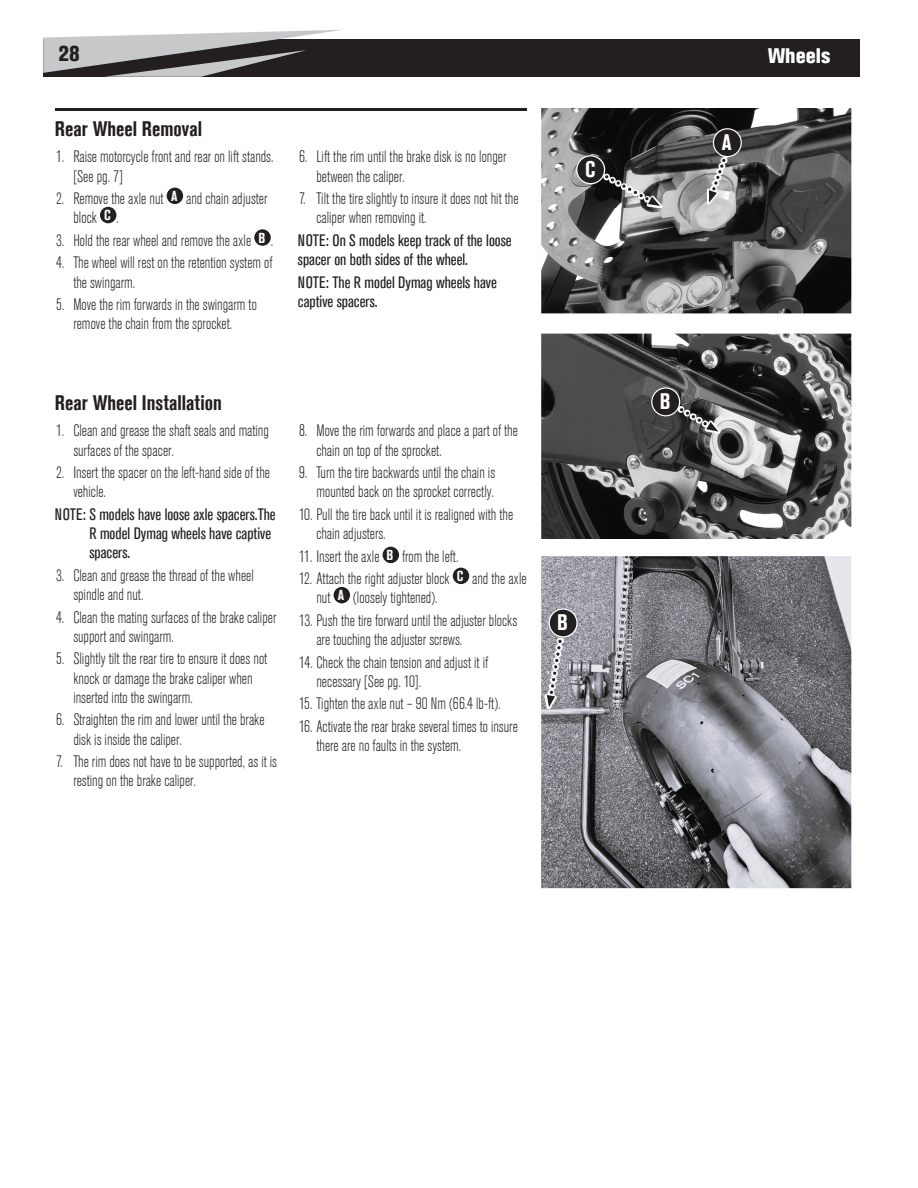
<style>
.page{position:relative;width:918px;height:1188px;background:#fff}
.page>*{position:absolute;margin:0;border:0;box-sizing:border-box;transform-origin:0 0}
.t1{font:700 condensed 22.5px "Akzidenz Grotesk Std";color:#fff}
.t2{font:800 condensed 21.45px "Akzidenz Grotesk Std";color:#231f20}
.t3{font:700 condensed 21px "Akzidenz Grotesk Std";color:#231f20}
.t4{font:800 condensed 21px "Akzidenz Grotesk Std";color:#fff}
.t5{font:300 condensed 16.5px/19.2px "Akzidenz Grotesk Std";color:#231f20}
.t6{font:condensed 16.5px/19.2px "Akzidenz Grotesk Std";color:#231f20}
.s1{font-weight:700;font-size:14.4px;color:#fff}
</style>
<div class="page">
<div style="left:43px;top:40px;width:817px;height:37px;background:#231f20"></div>
<svg style="left:43px;top:30px;width:301px;height:47px"></svg>
<hr style="left:55px;top:108px;width:472px;height:2px;background:#231f20">
<div style="left:167px;top:188px;width:16px;height:16px;background:#231f20;border-radius:50%"></div>
<div style="left:100px;top:207px;width:16px;height:16px;background:#231f20;border-radius:50%"></div>
<div style="left:254px;top:229px;width:17px;height:17px;background:#231f20;border-radius:50%"></div>
<div style="left:383px;top:547px;width:16px;height:16px;background:#231f20;border-radius:50%"></div>
<div style="left:453px;top:568px;width:16px;height:16px;background:#231f20;border-radius:50%"></div>
<div style="left:334px;top:587px;width:16px;height:16px;background:#231f20;border-radius:50%"></div>
<img style="left:541px;top:108px;width:310px;height:205px">
<img style="left:541px;top:334px;width:310px;height:205px">
<img style="left:707px;top:151px;width:22px;height:53px">
<img style="left:598px;top:170px;width:64px;height:38px">
<img style="left:672px;top:403px;width:48px;height:30px">
<svg style="left:709px;top:128px;width:33px;height:74px;background:#787777"></svg>
<svg style="left:576px;top:155px;width:84px;height:51px;background:#555"></svg>
<svg style="left:651px;top:387px;width:67px;height:45px;background:#555454"></svg>
<img style="left:541px;top:556px;width:310px;height:332px">
<img style="left:545px;top:638px;width:18px;height:71px">
<svg style="left:547px;top:608px;width:31px;height:99px;background:#8d8c92"></svg>
<h2 class="t2" style="left:58px;top:41px;width:23px">28</h2>
<p class="t4" style="left:768px;top:44px;width:64px">Wheels</p>
<p class="t3" style="left:55px;top:117px;width:149px">Rear Wheel Removal</p>
<p class="t5" style="left:73px;top:148px;width:202px;text-indent:-17px">1. Raise motorcycle front and rear on lift stands. [See pg. 7]</p>
<p class="t5" style="left:73px;top:189px;width:196px;text-indent:-17px">2. Remove the axle nut <sup>A</sup> and chain adjuster block <sup>C</sup> .</p>
<p class="t5" style="left:56px;top:231px;width:219px">3. Hold the rear wheel and remove the axle <sup>B</sup> .</p>
<p class="t5" style="left:73px;top:253px;width:201px;text-indent:-17px">4. The wheel will rest on the retention system of the swingarm.</p>
<p class="t5" style="left:56px;top:295px;width:202px;text-align:center">5. Move the rim forwards in the swingarm to remove the chain from the sprocket.</p>
<p class="t5" style="left:316px;top:148px;width:192px;text-indent:-17px">6. Lift the rim until the brake disk is no longer between the caliper.</p>
<p class="t5" style="left:316px;top:189px;width:204px;text-indent:-17px">7. Tilt the tire slightly to insure it does not hit the caliper when removing it.</p>
<p class="t6" style="left:298px;top:231px;width:215px">NOTE: On S models keep track of the loose spacer on both sides of the wheel .</p>
<p class="t6" style="left:298px;top:272px;width:201px">NOTE: The R model Dymag wheels have captive spacers .</p>
<p class="t3" style="left:55px;top:391px;width:168px">Rear Wheel Installation</p>
<p class="t5" style="left:73px;top:422px;width:197px;text-indent:-17px">1. Clean and grease the shaft seals and mating surfaces of the spacer.</p>
<p class="t5" style="left:73px;top:463px;width:198px;text-indent:-17px">2. Insert the spacer on the left-hand side of the vehicle.</p>
<p class="t6" style="left:89px;top:505px;width:188px;text-indent:-35px">NOTE: S models have loose axle spacers.The<br>R model Dymag wheels have captive spacers .</p>
<p class="t5" style="left:73px;top:566px;width:182px;text-indent:-17px">3. Clean and grease the thread of the wheel spindle and nut.</p>
<p class="t5" style="left:73px;top:608px;width:205px;text-indent:-17px">4. Clean the mating surfaces of the brake caliper support and swingarm.</p>
<p class="t5" style="left:73px;top:650px;width:195px;text-indent:-17px">5. Slightly tilt the rear tire to ensure it does not knock or damage the brake caliper when inserted into the swingarm.</p>
<p class="t5" style="left:73px;top:711px;width:193px;text-indent:-17px">6. Straighten the rim and lower until the brake disk is inside the caliper.</p>
<p class="t5" style="left:73px;top:752px;width:205px;text-indent:-17px">7. The rim does not have to be supported, as it is resting on the brake caliper.</p>
<p class="t5" style="left:316px;top:422px;width:203px;text-indent:-17px">8. Move the rim forwards and place a part of the chain on top of the sprocket.</p>
<p class="t5" style="left:299px;top:463px;width:198px;text-align:right">9. Turn the tire backwards until the chain is mounted back on the sprocket correctly.</p>
<p class="t5" style="left:316px;top:505px;width:198px;text-indent:-17px">10. Pull the tire back until it is realigned with the chain adjusters.</p>
<p class="t5" style="left:299px;top:547px;width:161px">11. Insert the axle <span class="s1">B</span> from the left.</p>
<p class="t5" style="left:316px;top:569px;width:212px;text-indent:-17px">12. Attach the right adjuster block <sup>C</sup> and the axle nut <sup>A</sup> (loosely tightened).</p>
<p class="t5" style="left:316px;top:611px;width:202px;text-indent:-17px">13. Push the tire forward until the adjuster blocks are touching the adjuster screws.</p>
<p class="t5" style="left:316px;top:653px;width:173px;text-indent:-17px">14. Check the chain tension and adjust it if necessary [See pg. 10].</p>
<p class="t5" style="left:299px;top:695px;width:203px">15. Tighten the axle nut – 90 Nm (66.4 lb-ft).</p>
<p class="t5" style="left:316px;top:717px;width:203px;text-indent:-17px">16. Activate the rear brake several times to insure there are no faults in the system.</p>
<h1 class="t1" style="left:585px;top:156px;width:12px">C</h1>
<h1 class="t1" style="left:557px;top:610px;width:12px">B</h1>
<h1 class="t1" style="left:722px;top:129px;width:11px">A</h1>
<h1 class="t1" style="left:660px;top:389px;width:12px">B</h1>
</div>
